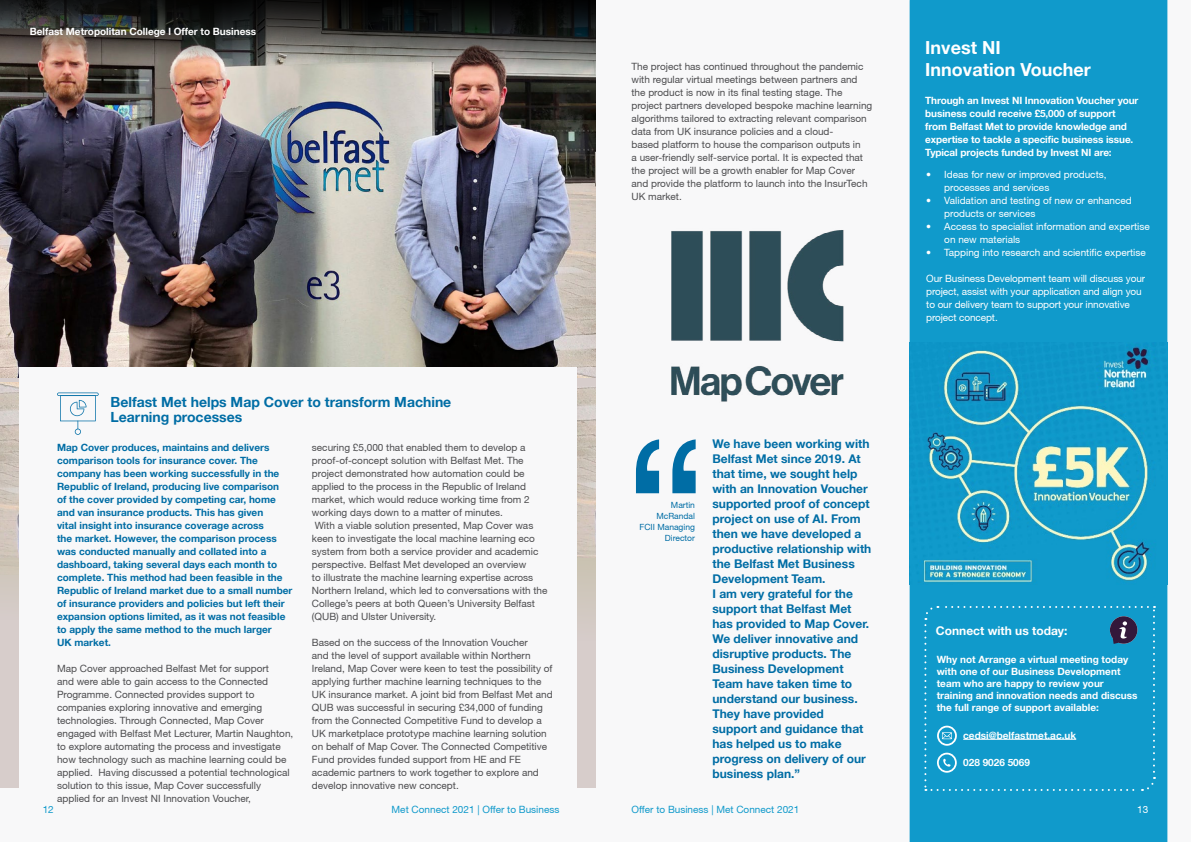
<style>
.page{position:relative;width:1191px;height:842px;background:#f8f8f9}
.page>*{position:absolute;margin:0;border:0;box-sizing:border-box;transform-origin:0 0}
.t1{font:700 18px/22px "Helvetica 75";color:#fff}
.t2{font:700 14px/15px "Helvetica 75";color:#006da5}
.t3{font:700 12px/15px "Helvetica 75";color:#006da5}
.t4{font:700 12px "Helvetica 75";color:#fff}
.t5{font:10px/13px "Helvetica 55 Roman";color:#4d4d4f}
.t6{font:700 10px/13px "Helvetica 75";color:#006da5}
.t7{font:700 10px/13px "Helvetica 75";color:#fff}
.t8{font:10px/13px "Helvetica 55 Roman";color:#fff}
.t9{font:10px "Helvetica 55 Roman";color:#119acb}
.t10{font:8.5px/11px "Helvetica 55 Roman";color:#006da5;text-align:right}
</style>
<div class="page">
<img style="left:0;top:137px;width:595px;height:241px">
<img style="left:577px;top:387px;width:18px;height:171px">
<img style="left:0;top:383px;width:19px;height:175px">
<svg style="left:0;top:558px;width:595px;height:130px;background:#d4cbc5"></svg>
<div style="left:19px;top:367px;width:557px;height:428px;background:#f8f8f9"></div>
<div style="left:909px;top:0;width:258px;height:842px;background:#109acb"></div>
<img style="left:909px;top:342px;width:258px;height:243px">
<div style="left:926px;top:171px;width:225px;height:160px;background:#109acb"></div>
<img style="left:0;top:118px;width:595px;height:19px">
<img style="left:0;top:0;width:595px;height:118px">
<svg style="left:636px;top:439px;width:59px;height:54px"></svg>
<div style="left:923px;top:606px;width:233px;height:185px;background:#109acb"></div>
<img style="left:671px;top:230px;width:173px;height:172px">
<svg style="left:57px;top:392px;width:42px;height:43px"></svg>
<p class="t7" style="left:30px;top:25px;width:228px">Belfast Metropolitan College l Offer to Business</p>
<h2 class="t2" style="left:111px;top:394px;width:342px">Belfast Met helps Map Cover to transform Machine<br>Learning processes</h2>
<p class="t5" style="left:631px;top:59px;width:242px">The project has continued throughout the pandemic with regular virtual meetings between partners and the product is now in its final testing stage. The project partners developed bespoke machine learning algorithms tailored to extracting relevant comparison data from UK insurance policies and a cloud-<br>based platform to house the comparison outputs in<br>a user-friendly self-service portal. It is expected that the project will be a growth enabler for Map Cover and provide the platform to launch into the InsurTech UK market.</p>
<h1 class="t1" style="left:925px;top:36px;width:167px">Invest NI<br>Innovation Voucher</h1>
<p class="t7" style="left:925px;top:93px;width:215px">Through an Invest NI Innovation Voucher your business could receive £5,000 of support from Belfast Met to provide knowledge and expertise to tackle a specific business issue.<br>Typical projects funded by Invest NI are:</p>
<p class="t8" style="left:944px;top:168px;width:164px;text-indent:-18px">• Ideas for new or improved products, processes and services</p>
<p class="t8" style="left:944px;top:194px;width:189px;text-indent:-18px">• Validation and testing of new or enhanced products or services</p>
<p class="t8" style="left:944px;top:220px;width:207px;text-indent:-18px">• Access to specialist information and expertise on new materials</p>
<p class="t8" style="left:926px;top:246px;width:221px">• Tapping into research and scientific expertise</p>
<p class="t8" style="left:926px;top:272px;width:220px">Our Business Development team will discuss your project, assist with your application and align you to our delivery team to support your innovative project concept.</p>
<p class="t3" style="left:712px;top:436px;width:160px">We have been working with<br>Belfast Met since 2019. At that time, we sought help with an Innovation Voucher supported proof of concept project on use of AI. From then we have developed a productive relationship with the Belfast Met Business<br>Development Team.<br>I am very grateful for the support that Belfast Met has provided to Map Cover.<br>We deliver innovative and disruptive products. The<br>Business Development<br>Team have taken time to understand our business.<br>They have provided<br>support and guidance that has helped us to make progress on delivery of our business plan.”</p>
<p class="t6" style="left:57px;top:440px;width:237px">Map Cover produces, maintains and delivers comparison tools for insurance cover. The company has been working successfully in the Republic of Ireland, producing live comparison<br>of the cover provided by competing car, home and van insurance products. This has given<br>vital insight into insurance coverage across<br>the market. However, the comparison process was conducted manually and collated into a dashboard, taking several days each month to complete. This method had been feasible in the Republic of Ireland market due to a small number of insurance providers and policies but left their expansion options limited, as it was not feasible to apply the same method to the much larger<br>UK market.</p>
<p class="t5" style="left:57px;top:662px;width:238px">Map Cover approached Belfast Met for support<br>and were able to gain access to the Connected Programme. Connected provides support to companies exploring innovative and emerging technologies. Through Connected, Map Cover engaged with Belfast Met Lecturer, Martin Naughton, to explore automating the process and investigate how technology such as machine learning could be applied. Having discussed a potential technological solution to this issue, Map Cover successfully applied for an Invest NI Innovation Voucher,</p>
<p class="t5" style="left:312px;top:441px;width:237px">securing £5,000 that enabled them to develop a proof-of-concept solution with Belfast Met. The project demonstrated how automation could be applied to the process in the Republic of Ireland market, which would reduce working time from 2 working days down to a matter of minutes.<br>With a viable solution presented, Map Cover was keen to investigate the local machine learning eco system from both a service provider and academic perspective. Belfast Met developed an overview<br>to illustrate the machine learning expertise across Northern Ireland, which led to conversations with the College’s peers at both Queen’s University Belfast (QUB) and Ulster University.</p>
<p class="t5" style="left:312px;top:636px;width:242px">Based on the success of the Innovation Voucher<br>and the level of support available within Northern Ireland, Map Cover were keen to test the possibility of applying further machine learning techniques to the UK insurance market. A joint bid from Belfast Met and QUB was successful in securing £34,000 of funding from the Connected Competitive Fund to develop a UK marketplace prototype machine learning solution on behalf of Map Cover. The Connected Competitive Fund provides funded support from HE and FE academic partners to work together to explore and develop innovative new concept.</p>
<p class="t10" style="left:639px;top:499px;width:57px">Martin<br>McRandal<br>FCII Managing<br>Director</p>
<p class="t4" style="left:936px;top:623px;width:133px">Connect with us today:</p>
<p class="t7" style="left:936px;top:653px;width:202px;line-height:12px">Why not Arrange a virtual meeting today with one of our Business Development team who are happy to review your training and innovation needs and discuss the full range of support available:</p>
<p class="t7" style="left:963px;top:728px;width:114px">cedsi@belfastmet.ac.uk</p>
<p class="t7" style="left:963px;top:756px;width:68px">028 9026 5069</p>
<p class="t9" style="left:43px;top:804px;width:13px">12</p>
<p class="t9" style="left:391px;top:804px;width:169px">Met Connect 2021 | Offer to Business</p>
<p class="t9" style="left:631px;top:804px;width:169px">Offer to Business | Met Connect 2021</p>
<p class="t8" style="left:1137px;top:803px;width:13px">13</p>
</div>
